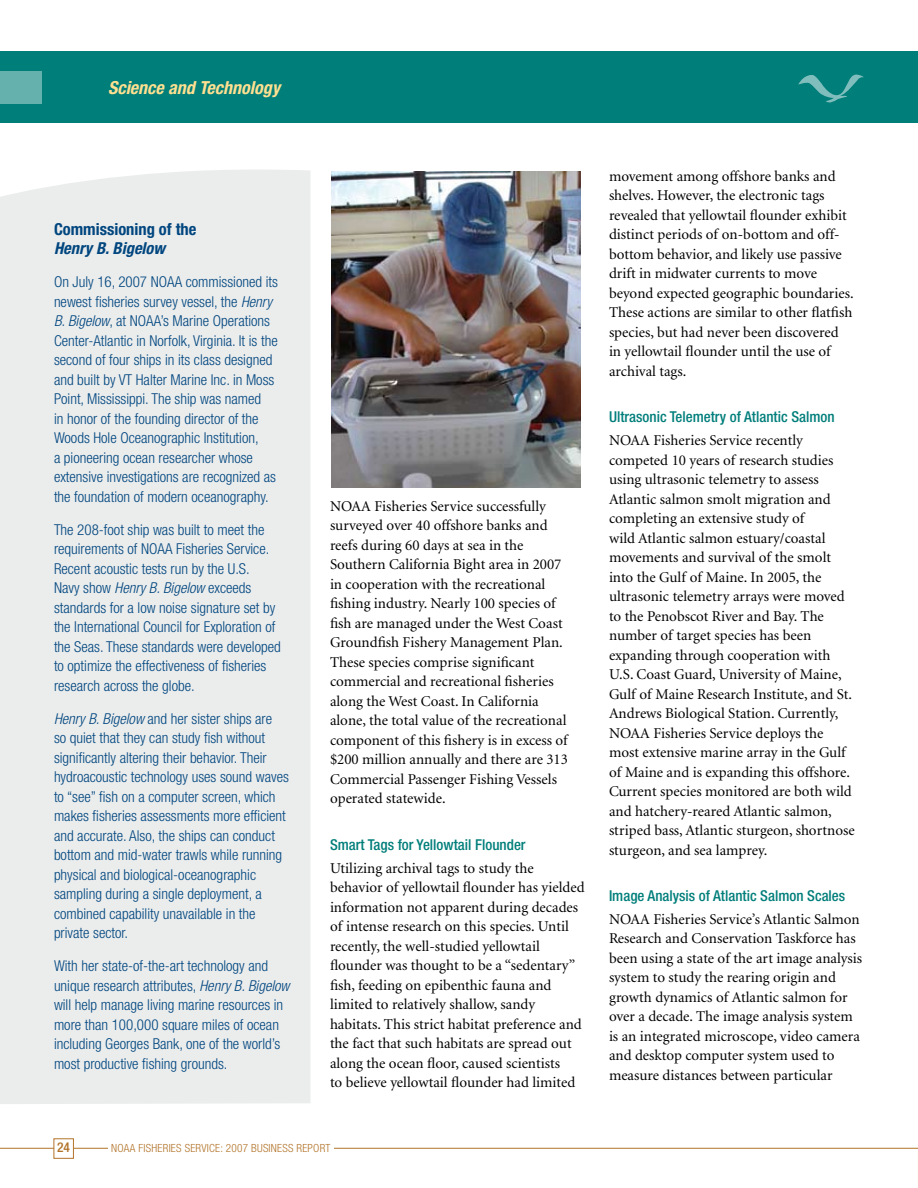
<style>
.page{position:relative;width:918px;height:1188px;background:#fff}
.page>*{position:absolute;margin:0;border:0;box-sizing:border-box;transform-origin:0 0}
.t1{font:italic 700 condensed 18px "Helvetica Neue";color:#ffe090}
.t2{font:700 condensed 16.5px "Helvetica Neue";color:#00467f}
.t3{font:italic 700 condensed 16.5px "Helvetica Neue";color:#00467f}
.t4{font:15px/19.5px "Minion";color:#000}
.t5{font:300 condensed 15px/19.5px "Helvetica Neue";color:#00467f}
.t6{font:500 condensed 15px "Helvetica Neue";color:#007e7a}
.t7{font:500 condensed 13.5px "Helvetica Neue";color:#b27329}
.t8{font:300 condensed 11.25px "Helvetica Neue";letter-spacing:.02em;color:#b27329}
.s1{font-style:italic}
</style>
<div class="page">
<svg style="left:902px;top:1147px;width:16px;height:1px"></svg>
<hr style="left:0;top:1148px;width:918px;height:1px;background:#b27329">
<div style="left:54px;top:1139px;width:19px;height:19px;background:#fff"></div>
<div style="left:54px;top:1139px;width:20px;height:20px;border:1px solid #b27329"></div>
<div style="left:0;top:51px;width:918px;height:72px;background:#007e7a"></div>
<div style="left:0;top:71px;width:42px;height:32px;background:#65b1ae"></div>
<div style="left:0;top:169px;width:310px;height:935px;background:#ebecec"></div>
<svg style="left:798px;top:74px;width:66px;height:29px"></svg>
<img style="left:331px;top:172px;width:250px;height:315px">
<div style="left:108px;top:1143px;width:226px;height:18px;background:#fff"></div>
<p class="t1" style="left:108px;top:77px;width:174px">Science and Technology</p>
<p class="t2" style="left:54px;top:219px;width:144px">Commissioning of the</p>
<p class="t3" style="left:54px;top:238px;width:113px">Henry B. Bigelow</p>
<p class="t5" style="left:54px;top:272px;width:225px">On July 16, 2007 NOAA commissioned its newest fisheries survey vessel, the <span class="s1">Henry B. Bigelow</span>, at NOAA’s Marine Operations Center-Atlantic in Norfolk, Virginia. It is the second of four ships in its class designed and built by VT Halter Marine Inc. in Moss Point, Mississippi. The ship was named<br>in honor of the founding director of the Woods Hole Oceanographic Institution,<br>a pioneering ocean researcher whose extensive investigations are recognized as the foundation of modern oceanography.</p>
<p class="t5" style="left:54px;top:520px;width:228px">The 208-foot ship was built to meet the requirements of NOAA Fisheries Service.<br>Recent acoustic tests run by the U.S.<br>Navy show <span class="s1">Henry B. Bigelow</span> exceeds standards for a low noise signature set by the International Council for Exploration of the Seas. These standards were developed to optimize the effectiveness of fisheries research across the globe.</p>
<p class="t5" style="left:54px;top:709px;width:236px"><span class="s1">Henry B. Bigelow</span> and her sister ships are<br>so quiet that they can study fish without significantly altering their behavior. Their hydroacoustic technology uses sound waves to “see” fish on a computer screen, which makes fisheries assessments more efficient and accurate. Also, the ships can conduct bottom and mid-water trawls while running physical and biological-oceanographic sampling during a single deployment, a combined capability unavailable in the private sector.</p>
<p class="t5" style="left:54px;top:956px;width:237px">With her state-of-the-art technology and unique research attributes, <span class="s1">Henry B. Bigelow </span>will help manage living marine resources in more than 100,000 square miles of ocean including Georges Bank, one of the world’s most productive fishing grounds.</p>
<p class="t4" style="left:330px;top:497px;width:240px">NOAA Fisheries Service successfully surveyed over 40 offshore banks and reefs during 60 days at sea in the Southern California Bight area in 2007 in cooperation with the recreational fishing industry. Nearly 100 species of fish are managed under the West Coast Groundfish Fishery Management Plan.<br>These species comprise significant commercial and recreational fisheries along the West Coast. In California alone, the total value of the recreational component of this fishery is in excess of $200 million annually and there are 313<br>Commercial Passenger Fishing Vessels operated statewide.</p>
<p class="t6" style="left:330px;top:836px;width:197px">Smart Tags for Yellowtail Flounder</p>
<p class="t4" style="left:330px;top:859px;width:256px">Utilizing archival tags to study the behavior of yellowtail flounder has yielded information not apparent during decades of intense research on this species. Until recently, the well-studied yellowtail flounder was thought to be a “sedentary” fish, feeding on epibenthic fauna and limited to relatively shallow, sandy habitats. This strict habitat preference and the fact that such habitats are spread out along the ocean floor, caused scientists<br>to believe yellowtail flounder had limited</p>
<p class="t7" style="left:57px;top:1139px;width:14px">24</p>
<p class="t8" style="left:111px;top:1142px;width:221px">noaa fisheri es service: 2007 BUSINESS report</p>
<p class="t4" style="left:609px;top:167px;width:246px">movement among offshore banks and shelves. However, the electronic tags revealed that yellowtail flounder exhibit distinct periods of on-bottom and off&shy;bottom behavior, and likely use passive drift in midwater currents to move beyond expected geographic boundaries.<br>These actions are similar to other flatfish species, but had never been discovered in yellowtail flounder until the use of archival tags.</p>
<p class="t6" style="left:609px;top:408px;width:227px">Ultrasonic Telemetry of Atlantic Salmon</p>
<p class="t4" style="left:609px;top:431px;width:247px">NOAA Fisheries Service recently competed 10 years of research studies using ultrasonic telemetry to assess Atlantic salmon smolt migration and completing an extensive study of<br>wild Atlantic salmon estuary/coastal movements and survival of the smolt into the Gulf of Maine. In 2005, the ultrasonic telemetry arrays were moved to the Penobscot River and Bay. The number of target species has been expanding through cooperation with U.S. Coast Guard, University of Maine, Gulf of Maine Research Institute, and St.<br>Andrews Biological Station. Currently, NOAA Fisheries Service deploys the most extensive marine array in the Gulf of Maine and is expanding this offshore.<br>Current species monitored are both wild and hatchery-reared Atlantic salmon, striped bass, Atlantic sturgeon, shortnose sturgeon, and sea lamprey.</p>
<p class="t6" style="left:609px;top:887px;width:238px">Image Analysis of Atlantic Salmon Scales</p>
<p class="t4" style="left:609px;top:910px;width:255px">NOAA Fisheries Service’s Atlantic Salmon Research and Conservation Taskforce has been using a state of the art image analysis system to study the rearing origin and growth dynamics of Atlantic salmon for over a decade. The image analysis system is an integrated microscope, video camera and desktop computer system used to measure distances between particular</p>
</div>
